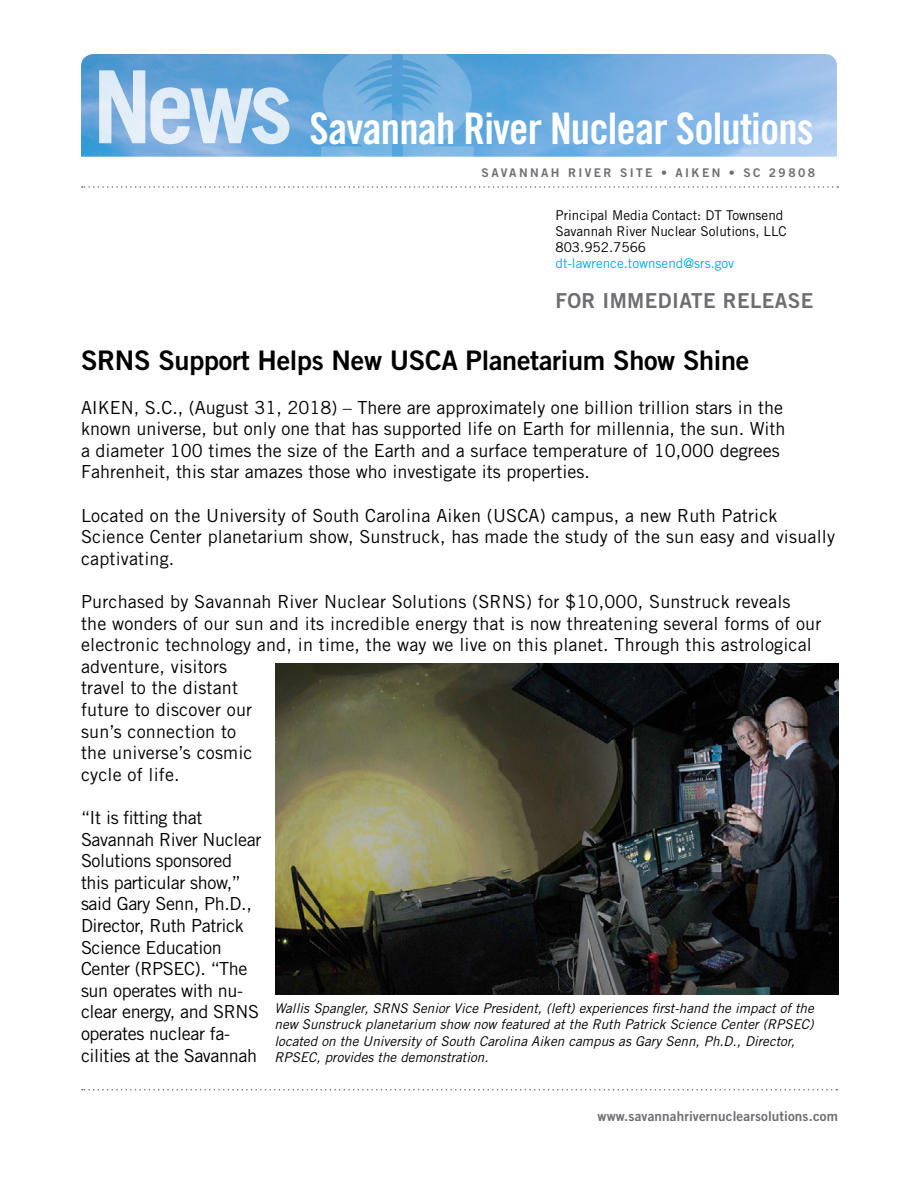
<style>
.page{position:relative;width:918px;height:1188px;background:#fff}
.page>*{position:absolute;margin:0;border:0;box-sizing:border-box;transform-origin:0 0}
.t1{font:43.5px "Trade Gothic LT Std Bd Cn 20";letter-spacing:-.02em;color:#fff}
.t2{font:27px "Trade Gothic LT Std Bd 2";letter-spacing:-.01em;color:#000}
.t3{font:20.7px "Trade Gothic LT Std Bd 2";letter-spacing:.02em;color:#6d6e71}
.t4{font:18px/21.6px "Trade Gothic LT Std";letter-spacing:.01em;color:#000}
.t5{font:18px/21.6px "Trade Gothic LT Std";letter-spacing:-.02em;color:#000}
.t6{font:italic 13.5px/16.2px "Trade Gothic LT Std";color:#000}
.t7{font:13.5px/16.2px "Trade Gothic LT Std";color:#000}
.t8{font:13.5px "Trade Gothic LT Std Bd 2";letter-spacing:.01em;color:#6d6e71}
.t9{font:13.5px "Trade Gothic LT Std";color:#00aeef}
.t10{font:12px "Trade Gothic LT Std Bd 2";letter-spacing:.2em;color:#6d6e71}
</style>
<div class="page">
<img style="left:81px;top:54px;width:756px;height:103px">
<svg style="left:321px;top:54px;width:71px;height:103px;background:#6eaedd"></svg>
<svg style="left:403px;top:54px;width:71px;height:103px;background:#71b0df"></svg>
<svg style="left:99px;top:70px;width:190px;height:74px;background:#a7c9e8"></svg>
<svg style="left:82px;top:1089px;width:755px;height:1px"></svg>
<svg style="left:82px;top:186px;width:756px;height:2px"></svg>
<img style="left:276px;top:663px;width:562px;height:331px">
<h1 class="t1" style="left:310px;top:102px;width:506px">Savannah River Nuclear Solutions</h1>
<p class="t10" style="left:482px;top:165px;width:335px">SAVANNAH RIVER SITE • AIKEN • SC 29808</p>
<p class="t7" style="left:555px;top:207px;width:233px">Principal Media Contact: DT Townsend<br>Savannah River Nuclear Solutions, LLC<br>803.952.7566</p>
<p class="t9" style="left:555px;top:255px;width:180px">dt-lawrence.townsend@srs.gov</p>
<p class="t3" style="left:555px;top:288px;width:260px">FOR IMMEDIATE RELEASE</p>
<h2 class="t2" style="left:81px;top:344px;width:670px">SRNS Support Helps New USCA Planetarium Show Shine</h2>
<p class="t4" style="left:81px;top:396px;width:706px">AIKEN, S.C., (August 31, 2018) – There are approximately one billion trillion stars in the known universe, but only one that has supported life on Earth for millennia, the sun. With a diameter 100 times the size of the Earth and a surface temperature of 10,000 degrees Fahrenheit, this star amazes those who investigate its properties.</p>
<p class="t4" style="left:81px;top:504px;width:756px">Located on the University of South Carolina Aiken (USCA) campus, a new Ruth Patrick<br>Science Center planetarium show, Sunstruck, has made the study of the sun easy and visually captivating.</p>
<p class="t4" style="left:81px;top:591px;width:742px">Purchased by Savannah River Nuclear Solutions (SRNS) for $10,000, Sunstruck reveals<br>the wonders of our sun and its incredible energy that is now threatening several forms of our electronic technology and, in time, the way we live on this planet. Through this astrological adventure, visitors<br>travel to the distant<br>future to discover our<br>sun’s connection to<br>the universe’s cosmic<br>cycle of life.</p>
<p class="t5" style="left:81px;top:807px;width:182px">“It is fitting that<br>Savannah River Nuclear<br>Solutions sponsored this particular show,” said Gary Senn, Ph.D.,<br>Director, Ruth Patrick<br>Science Education<br>Center (RPSEC). “The sun operates with nu&shy;clear energy, and SRNS operates nuclear fa&shy;cilities at the Savannah</p>
<p class="t6" style="left:274px;top:1001px;width:541px">Wallis Spangler, SRNS Senior Vice President, (left) experiences first-hand the impact of the new Sunstruck planetarium show now featured at the Ruth Patrick Science Center (RPSEC) located on the University of South Carolina Aiken campus as Gary Senn, Ph.D., Director, RPSEC, provides the demonstration.</p>
<p class="t8" style="left:598px;top:1107px;width:242px">www.savannahrivernuclearsolutions.com</p>
</div>
